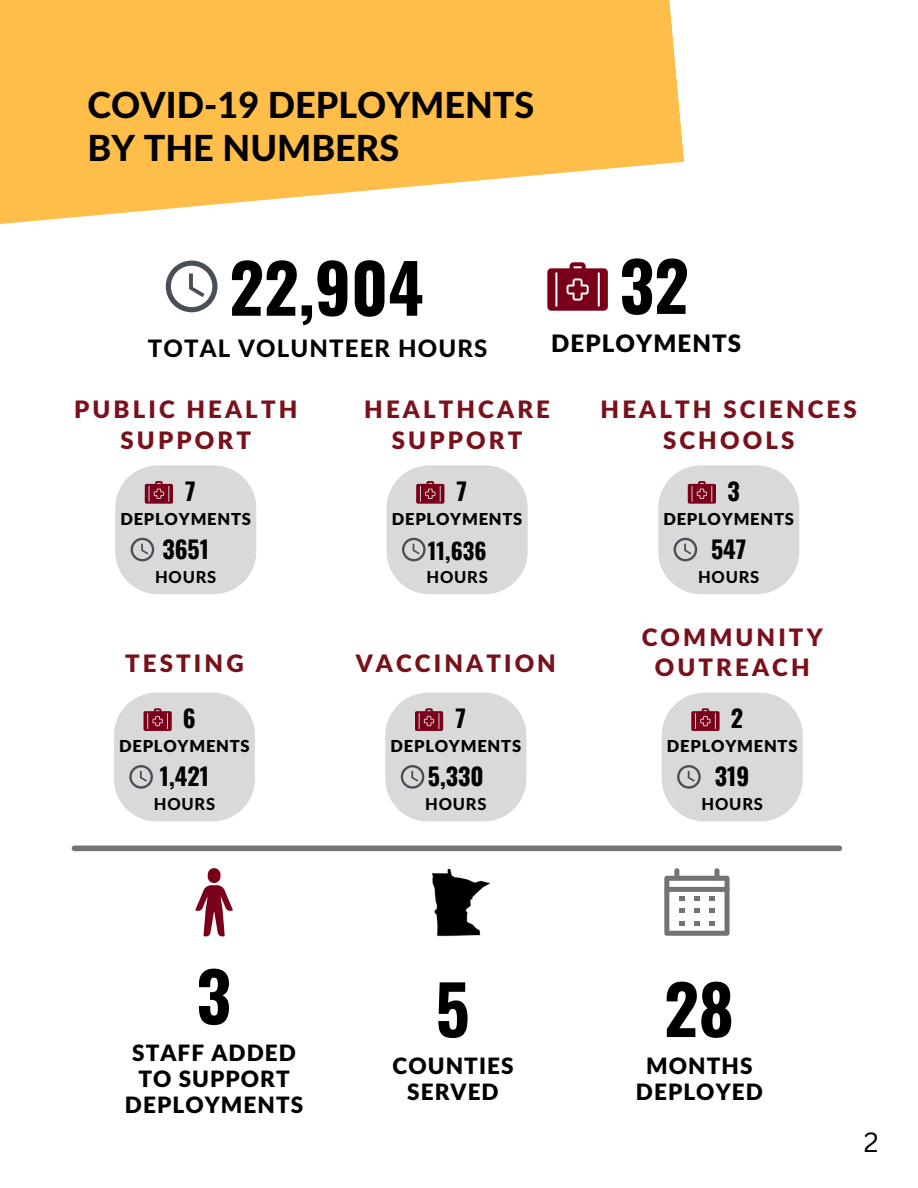
<style>
.page{position:relative;width:918px;height:1188px;background:#fff}
.page>*{position:absolute;margin:0;border:0;box-sizing:border-box;transform-origin:0 0}
.t1{font:700 67.5px "Oswald";color:#000}
.t2{font:800 36px/42.8px "Lato Latin";color:#000}
.t3{font:27px "Canva Sans";color:#000}
.t4{font:900 24px/30.3px "Lato Latin";letter-spacing:.13em;color:#79111c;text-align:center}
.t5{font:700 24px "Oswald";color:#000}
.t6{font:800 24px "Lato Latin";letter-spacing:.045em;color:#000}
.t7{font:900 24px "Lato Latin";letter-spacing:.045em;color:#000}
.t8{font:900 22.5px/25.8px "Lato Latin";letter-spacing:.045em;color:#000;text-align:center}
.t9{font:700 22.5px "Oswald";color:#000}
.t10{font:900 16.5px "Lato Latin";letter-spacing:.045em;color:#000}
.t11{font:800 16.5px "Lato Latin";letter-spacing:.045em;color:#000}
</style>
<div class="page">
<svg style="left:0;top:0;width:684px;height:224px;background:#ffc561"></svg>
<svg style="left:547px;top:262px;width:61px;height:49px;background:#96374a"></svg>
<svg style="left:115px;top:465px;width:141px;height:129px;background:#d8d4d5"></svg>
<svg style="left:387px;top:465px;width:141px;height:129px;background:#d8d4d5"></svg>
<svg style="left:658px;top:465px;width:141px;height:129px;background:#d8d4d5"></svg>
<svg style="left:114px;top:693px;width:141px;height:129px;background:#d8d4d5"></svg>
<svg style="left:385px;top:693px;width:141px;height:129px;background:#d8d4d5"></svg>
<svg style="left:662px;top:693px;width:141px;height:129px;background:#d8d4d5"></svg>
<svg style="left:195px;top:868px;width:38px;height:68px"></svg>
<img style="left:404px;top:851px;width:113px;height:86px">
<div style="left:74px;top:846px;width:765px;height:5px;background:#737373"></div>
<svg style="left:664px;top:868px;width:66px;height:68px"></svg>
<svg style="left:166px;top:261px;width:51px;height:51px"></svg>
<h2 class="t2" style="left:88px;top:86px;width:448px">COVID-19 DEPLOYMENTS<br>BY THE NUMBERS</h2>
<h1 class="t1" style="left:229px;top:235px;width:196px">22,904</h1>
<p class="t6" style="left:148px;top:337px;width:341px">TOTAL VOLUNTEER HOURS</p>
<h1 class="t1" style="left:620px;top:233px;width:71px">32</h1>
<p class="t7" style="left:551px;top:333px;width:192px">DEPLOYMENTS</p>
<p class="t4" style="left:74px;top:396px;width:225px">PUBLIC HEALTH<br>SUPPORT</p>
<p class="t4" style="left:364px;top:396px;width:187px">HEALTHCARE<br>SUPPORT</p>
<p class="t4" style="left:601px;top:396px;width:258px">HEALTH SCIENCES<br>SCHOOLS</p>
<p class="t5" style="left:185px;top:472px;width:12px">7</p>
<p class="t5" style="left:457px;top:472px;width:12px">7</p>
<p class="t5" style="left:727px;top:472px;width:14px">3</p>
<p class="t10" style="left:120px;top:512px;width:132px">DEPLOYMENTS</p>
<p class="t10" style="left:392px;top:512px;width:132px">DEPLOYMENTS</p>
<p class="t10" style="left:663px;top:512px;width:132px">DEPLOYMENTS</p>
<p class="t5" style="left:162px;top:530px;width:48px">3651</p>
<p class="t9" style="left:428px;top:533px;width:60px">11,636</p>
<p class="t5" style="left:711px;top:530px;width:37px">547</p>
<p class="t11" style="left:155px;top:570px;width:63px">HOURS</p>
<p class="t11" style="left:426px;top:570px;width:63px">HOURS</p>
<p class="t11" style="left:698px;top:570px;width:63px">HOURS</p>
<p class="t4" style="left:125px;top:649px;width:120px">TESTING</p>
<p class="t4" style="left:356px;top:649px;width:202px">VACCINATION</p>
<p class="t4" style="left:642px;top:623px;width:183px">COMMUNITY<br>OUTREACH</p>
<p class="t5" style="left:183px;top:699px;width:14px">6</p>
<p class="t5" style="left:455px;top:699px;width:12px">7</p>
<p class="t5" style="left:731px;top:699px;width:14px">2</p>
<p class="t10" style="left:119px;top:739px;width:132px">DEPLOYMENTS</p>
<p class="t10" style="left:391px;top:739px;width:132px">DEPLOYMENTS</p>
<p class="t10" style="left:667px;top:739px;width:132px">DEPLOYMENTS</p>
<p class="t5" style="left:160px;top:757px;width:51px">1,421</p>
<p class="t11" style="left:154px;top:797px;width:63px">HOURS</p>
<p class="t5" style="left:428px;top:757px;width:57px">5,330</p>
<p class="t11" style="left:425px;top:797px;width:63px">HOURS</p>
<p class="t5" style="left:715px;top:757px;width:36px">319</p>
<p class="t11" style="left:702px;top:797px;width:63px">HOURS</p>
<h1 class="t1" style="left:196px;top:944px;width:36px">3</h1>
<p class="t8" style="left:125px;top:1041px;width:180px">STAFF ADDED<br>TO SUPPORT<br>DEPLOYMENTS</p>
<h1 class="t1" style="left:435px;top:957px;width:36px">5</h1>
<p class="t8" style="left:393px;top:1054px;width:122px">COUNTIES<br>SERVED</p>
<h1 class="t1" style="left:664px;top:957px;width:71px">28</h1>
<p class="t8" style="left:636px;top:1054px;width:128px">MONTHS<br>DEPLOYED</p>
<p class="t3" style="left:864px;top:1123px;width:16px">2</p>
</div>
